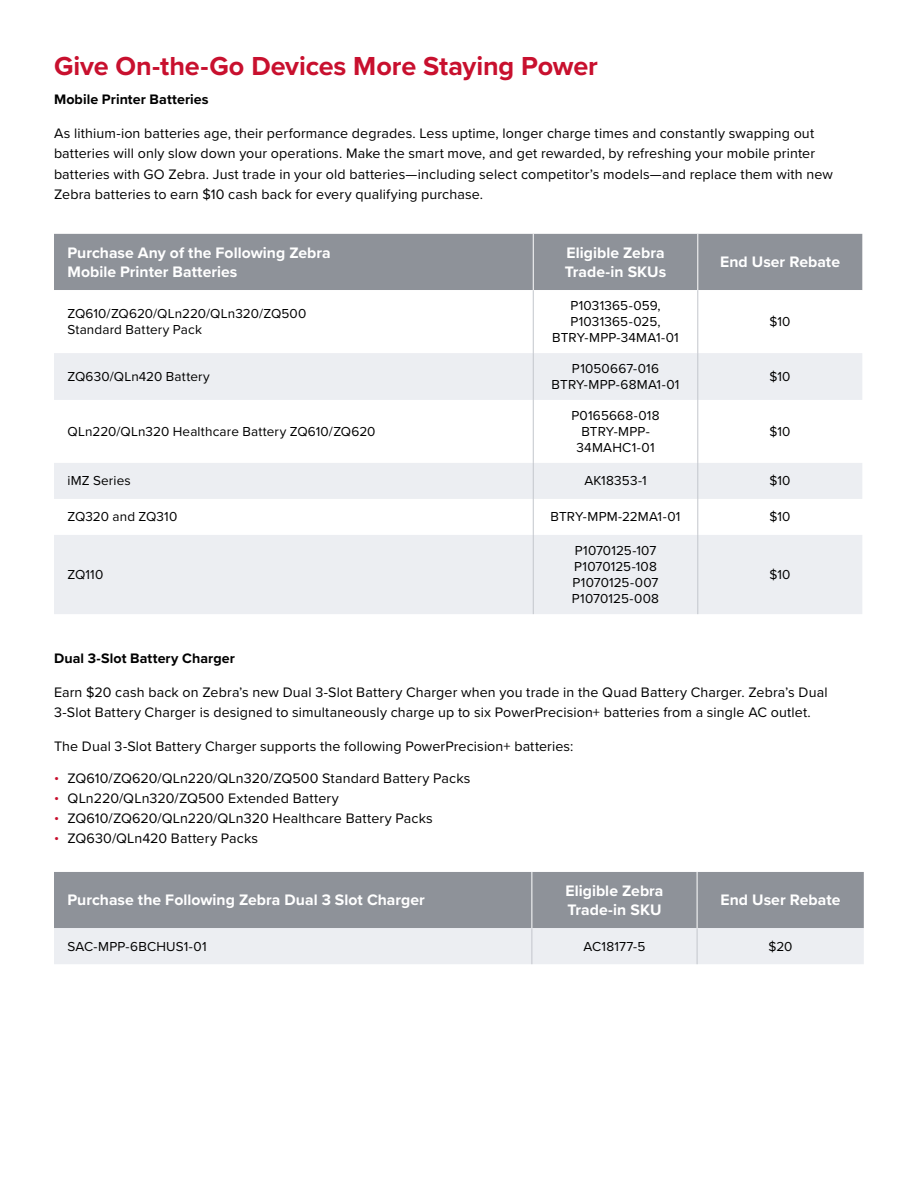
<style>
.page{position:relative;width:918px;height:1188px;background:#fff}
.page>*{position:absolute;margin:0;border:0;box-sizing:border-box;transform-origin:0 0}
.t1{font:700 27px "Proxima Nova";letter-spacing:-.005em;color:#c8102e}
.t2{font:700 15.75px/18.8px "Proxima Nova";color:#fff}
.t3{font:14.25px/20.2px "Proxima Nova";letter-spacing:.01em;color:#000}
.t4{font:700 14.25px "Proxima Nova";letter-spacing:.005em;color:#000}
.t5{font:13.5px/16.2px "Proxima Nova";letter-spacing:.01em;color:#000;text-align:center}
.s1{color:#c8102e}
</style>
<div class="page">
<div style="left:54px;top:234px;width:808px;height:56px;background:#8e9299"></div>
<svg style="left:54px;top:353px;width:808px;height:261px;fill:#eceef2"></svg>
<hr style="left:533px;top:290px;width:1px;height:63px;background:#c3c6cc">
<hr style="left:697px;top:290px;width:1px;height:63px;background:#c3c6cc">
<hr style="left:533px;top:353px;width:1px;height:47px;background:#c3c6cc">
<hr style="left:697px;top:353px;width:1px;height:47px;background:#c3c6cc">
<hr style="left:533px;top:400px;width:1px;height:63px;background:#c3c6cc">
<hr style="left:697px;top:400px;width:1px;height:63px;background:#c3c6cc">
<hr style="left:533px;top:463px;width:1px;height:36px;background:#c3c6cc">
<hr style="left:697px;top:463px;width:1px;height:36px;background:#c3c6cc">
<hr style="left:533px;top:499px;width:1px;height:36px;background:#c3c6cc">
<hr style="left:697px;top:499px;width:1px;height:36px;background:#c3c6cc">
<hr style="left:533px;top:535px;width:1px;height:79px;background:#c3c6cc">
<hr style="left:697px;top:535px;width:1px;height:79px;background:#c3c6cc">
<hr style="left:533px;top:234px;width:1px;height:56px;background:#fff">
<hr style="left:697px;top:234px;width:1px;height:56px;background:#fff">
<div style="left:54px;top:872px;width:810px;height:56px;background:#8e9299"></div>
<div style="left:54px;top:928px;width:810px;height:36px;background:#eceef2"></div>
<hr style="left:532px;top:928px;width:1px;height:36px;background:#c3c6cc">
<hr style="left:697px;top:928px;width:1px;height:36px;background:#c3c6cc">
<hr style="left:532px;top:872px;width:1px;height:56px;background:#fff">
<hr style="left:697px;top:872px;width:1px;height:56px;background:#fff">
<h1 class="t1" style="left:54px;top:46px;width:545px">Give On-the-Go Devices More Staying Power</h1>
<p class="t4" style="left:54px;top:89px;width:156px">Mobile Printer Batteries</p>
<p class="t3" style="left:54px;top:123px;width:780px">As lithium-ion batteries age, their performance degrades. Less uptime, longer charge times and constantly swapping out batteries will only slow down your operations. Make the smart move, and get rewarded, by refreshing your mobile printer batteries with GO Zebra. Just trade in your old batteries—including select competitor’s models—and replace them with new Zebra batteries to earn $10 cash back for every qualifying purchase.</p>
<p class="t2" style="left:68px;top:243px;width:265px">Purchase Any of the Following Zebra<br>Mobile Printer Batteries</p>
<p class="t2" style="left:565px;top:243px;width:103px">Eligible Zebra<br>Trade-in SKUs</p>
<p class="t2" style="left:720px;top:252px;width:121px">End User Rebate</p>
<p class="t5" style="left:68px;top:305px;width:240px;text-align:left">ZQ610/ZQ620/QLn220/QLn320/ZQ500<br>Standard Battery Pack</p>
<p class="t5" style="left:552px;top:297px;width:128px">P1031365-059,<br>P1031365-025,<br>BTRY-MPP-34MA1-01</p>
<p class="t5" style="left:770px;top:313px;width:23px">$10</p>
<p class="t5" style="left:68px;top:368px;width:144px">ZQ630/QLn420 Battery</p>
<p class="t5" style="left:552px;top:360px;width:129px">P1050667-016<br>BTRY-MPP-68MA1-01</p>
<p class="t5" style="left:770px;top:368px;width:23px">$10</p>
<p class="t5" style="left:68px;top:423px;width:310px">QLn220/QLn320 Healthcare Battery ZQ610/ZQ620</p>
<p class="t5" style="left:571px;top:407px;width:90px">P0165668-018<br>BTRY-MPP-<br>34MAHC1-01</p>
<p class="t5" style="left:770px;top:423px;width:23px">$10</p>
<p class="t5" style="left:68px;top:472px;width:65px">iMZ Series</p>
<p class="t5" style="left:584px;top:472px;width:64px">AK18353-1</p>
<p class="t5" style="left:770px;top:472px;width:23px">$10</p>
<p class="t5" style="left:68px;top:508px;width:111px">ZQ320 and ZQ310</p>
<p class="t5" style="left:551px;top:508px;width:131px">BTRY-MPM-22MA1-01</p>
<p class="t5" style="left:770px;top:508px;width:23px">$10</p>
<p class="t5" style="left:68px;top:566px;width:37px">ZQ110</p>
<p class="t5" style="left:572px;top:542px;width:89px;text-align:left">P1070125-107<br>P1070125-108<br>P1070125-007<br>P1070125-008</p>
<p class="t5" style="left:770px;top:566px;width:23px">$10</p>
<p class="t4" style="left:54px;top:648px;width:182px">Dual 3-Slot Battery Charger</p>
<p class="t3" style="left:54px;top:682px;width:775px">Earn $20 cash back on Zebra’s new Dual 3-Slot Battery Charger when you trade in the Quad Battery Charger. Zebra’s Dual<br>3-Slot Battery Charger is designed to simultaneously charge up to six PowerPrecision+ batteries from a single AC outlet.</p>
<p class="t3" style="left:54px;top:736px;width:521px">The Dual 3-Slot Battery Charger supports the following PowerPrecision+ batteries:</p>
<p class="t3" style="left:54px;top:767px;width:418px"><span class="s1">•</span> ZQ610/ZQ620/QLn220/QLn320/ZQ500 Standard Battery Packs</p>
<p class="t3" style="left:54px;top:787px;width:286px"><span class="s1">•</span> QLn220/QLn320/ZQ500 Extended Battery</p>
<p class="t3" style="left:54px;top:808px;width:380px"><span class="s1">•</span> ZQ610/ZQ620/QLn220/QLn320 Healthcare Battery Packs</p>
<p class="t3" style="left:54px;top:828px;width:206px"><span class="s1">•</span> ZQ630/QLn420 Battery Packs</p>
<p class="t2" style="left:68px;top:890px;width:359px">Purchase the Following Zebra Dual 3 Slot Charger</p>
<p class="t2" style="left:565px;top:881px;width:100px">Eligible Zebra<br>Trade-in SKU</p>
<p class="t2" style="left:720px;top:890px;width:121px">End User Rebate</p>
<p class="t5" style="left:68px;top:938px;width:141px">SAC-MPP-6BCHUS1-01</p>
<p class="t5" style="left:583px;top:938px;width:64px">AC18177-5</p>
<p class="t5" style="left:768px;top:938px;width:26px">$20</p>
</div>
